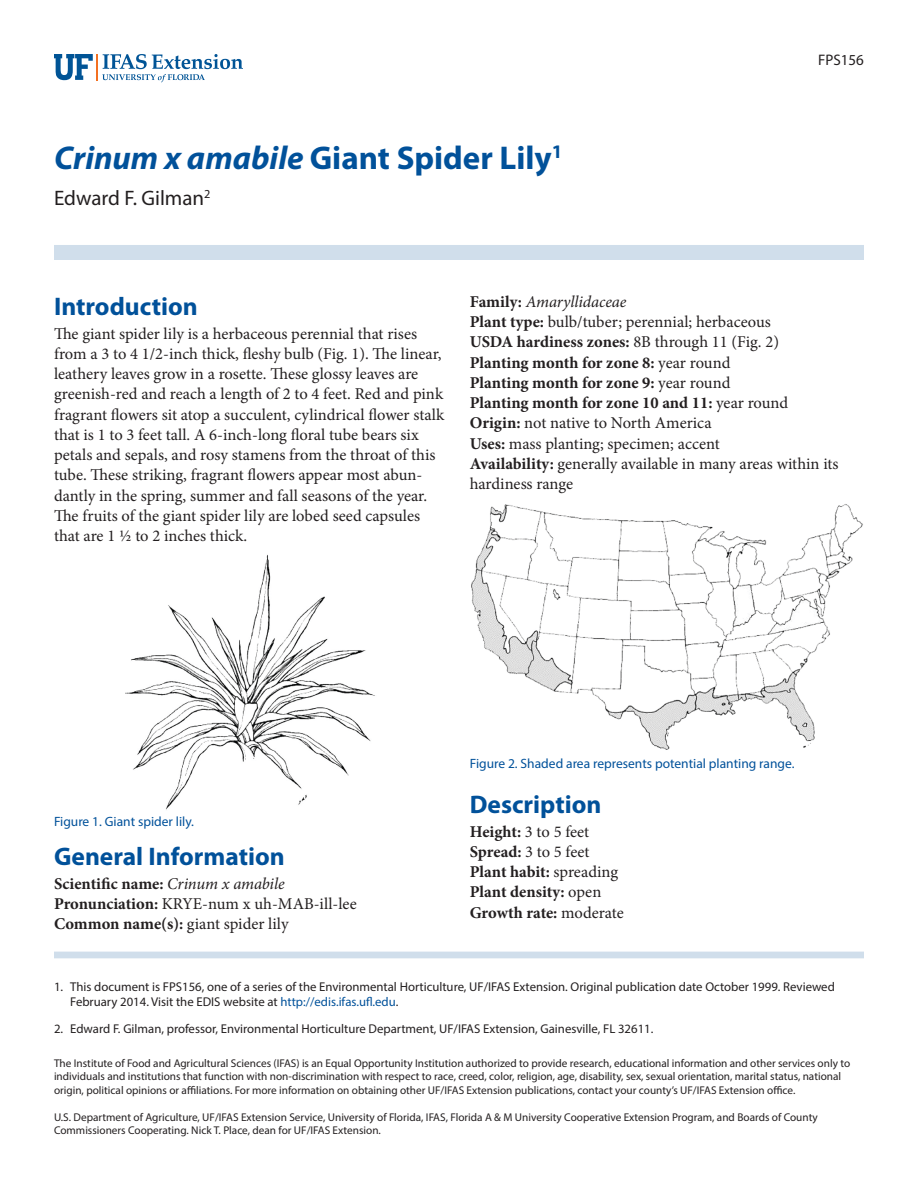
<style>
.page{position:relative;width:918px;height:1188px;background:#fff}
.page>*{position:absolute;margin:0;border:0;box-sizing:border-box;transform-origin:0 0}
.TitleRegular{font:700 33px "Myriad Pro";color:#01519a}
.SectionHeading0{font:700 25.5px "Myriad Pro";color:#01519a}
.Author{font:21px "Myriad Pro";color:#231f20}
.Paragraph{font:16.5px/20.2px "Minion Pro";color:#231f20}
.BlockParagraph{font:700 16.5px "Minion Pro";letter-spacing:-.005em;color:#231f20}
.BlockParagraph-2{font:16.5px "Minion Pro";color:#231f20}
.BlockParagraph-3{font:italic 16.5px "Minion Pro";letter-spacing:-.005em;color:#231f20}
.PubNumber{font:15.3px "Myriad Pro";color:#231f20}
.FigureCaption{font:13.5px "Myriad Pro";color:#01519a}
.t1{font:12.75px/15.3px "Myriad Pro";color:#231f20}
.Disclaimer{font:11.25px/13.5px "Myriad Pro";color:#231f20}
.s1{font-style:italic}
.s2{font-weight:700;font-style:normal}
.s3{font-weight:700}
.s4{font-weight:400}
.s5{font-weight:400;font-style:italic}
.s6{color:#01519a}
</style>
<div class="page">
<svg style="left:54px;top:54px;width:189px;height:28px"></svg>
<div style="left:54px;top:245px;width:810px;height:15px;background:#d0deeb"></div>
<div style="left:54px;top:952px;width:810px;height:6px;background:#d0deeb"></div>
<img style="left:125px;top:554px;width:250px;height:256px">
<img style="left:471px;top:504px;width:392px;height:246px">
<p class="TitleRegular" style="left:54px;top:136px;width:510px"><span class="s1">Crinum x amabile</span> Giant Spider Lily<sup>1</sup></p>
<p class="Author" style="left:54px;top:185px;width:158px">Edward F. Gilman<sup>2</sup></p>
<p class="PubNumber" style="left:818px;top:51px;width:47px">FPS156</p>
<p class="SectionHeading0" style="left:54px;top:290px;width:145px">Introduction</p>
<p class="Paragraph" style="left:54px;top:323px;width:392px">The giant spider lily is a herbaceous perennial that rises from a 3 to 4 1/2-inch thick, fleshy bulb (Fig. 1). The linear, leathery leaves grow in a rosette. These glossy leaves are greenish-red and reach a length of 2 to 4 feet. Red and pink fragrant flowers sit atop a succulent, cylindrical flower stalk that is 1 to 3 feet tall. A 6-inch-long floral tube bears six petals and sepals, and rosy stamens from the throat of this tube. These striking, fragrant flowers appear most abun&shy;dantly in the spring, summer and fall seasons of the year.<br>The fruits of the giant spider lily are lobed seed capsules that are 1 ½ to 2 inches thick.</p>
<p class="BlockParagraph-3" style="left:470px;top:290px;width:158px"><span class="s2">Family:</span> Amaryllidaceae</p>
<p class="BlockParagraph-2" style="left:470px;top:311px;width:302px"><span class="s3">Plant type:</span> bulb/tuber; perennial; herbaceous</p>
<p class="BlockParagraph" style="left:470px;top:331px;width:311px">USDA hardiness zones: <span class="s4">8B through 11 (Fig. 2)</span></p>
<p class="BlockParagraph" style="left:470px;top:351px;width:262px">Planting month for zone 8: <span class="s4">year round</span></p>
<p class="BlockParagraph" style="left:470px;top:371px;width:262px">Planting month for zone 9: <span class="s4">year round</span></p>
<p class="BlockParagraph" style="left:470px;top:391px;width:320px">Planting month for zone 10 and 11: <span class="s4">year round</span></p>
<p class="BlockParagraph-2" style="left:470px;top:412px;width:243px"><span class="s3">Origin:</span> not native to North America</p>
<p class="BlockParagraph-2" style="left:470px;top:432px;width:251px"><span class="s3">Uses:</span> mass planting; specimen; accent</p>
<p class="Paragraph" style="left:470px;top:454px;width:370px"><span class="s3">Availability:</span> generally available in many areas within its hardiness range</p>
<p class="FigureCaption" style="left:54px;top:813px;width:142px">Figure 1. Giant spider lily.</p>
<p class="SectionHeading0" style="left:54px;top:840px;width:232px">General Information</p>
<p class="BlockParagraph" style="left:54px;top:872px;width:232px">Scientific name: <span class="s5">Crinum x amabile</span></p>
<p class="BlockParagraph-2" style="left:54px;top:893px;width:304px"><span class="s3">Pronunciation:</span> KRYE-num x uh-MAB-ill-lee</p>
<p class="BlockParagraph-2" style="left:54px;top:913px;width:236px"><span class="s3">Common name(s):</span> giant spider lily</p>
<p class="FigureCaption" style="left:470px;top:755px;width:326px">Figure 2. Shaded area represents potential planting range.</p>
<p class="SectionHeading0" style="left:470px;top:788px;width:133px">Description</p>
<p class="BlockParagraph-2" style="left:470px;top:820px;width:121px"><span class="s3">Height:</span> 3 to 5 feet</p>
<p class="BlockParagraph-2" style="left:470px;top:841px;width:121px"><span class="s3">Spread:</span> 3 to 5 feet</p>
<p class="BlockParagraph" style="left:470px;top:860px;width:150px">Plant habit: <span class="s4">spreading</span></p>
<p class="BlockParagraph" style="left:470px;top:881px;width:133px">Plant density: <span class="s4">open</span></p>
<p class="BlockParagraph" style="left:470px;top:901px;width:155px">Growth rate: <span class="s4">moderate</span></p>
<p class="t1" style="left:70px;top:979px;width:766px;text-indent:-16px">1. This document is FPS156, one of a series of the Environmental Horticulture, UF/IFAS Extension. Original publication date October 1999. Reviewed<br>February 2014. Visit the EDIS website at <span class="s6">http://edis.ifas.ufl.edu</span>.</p>
<p class="t1" style="left:54px;top:1021px;width:601px">2. Edward F. Gilman, professor, Environmental Horticulture Department, UF/IFAS Extension, Gainesville, FL 32611.</p>
<p class="Disclaimer" style="left:54px;top:1056px;width:798px">The Institute of Food and Agricultural Sciences (IFAS) is an Equal Opportunity Institution authorized to provide research, educational information and other services only to individuals and institutions that function with non-discrimination with respect to race, creed, color, religion, age, disability, sex, sexual orientation, marital status, national origin, political opinions or affiliations. For more information on obtaining other UF/IFAS Extension publications, contact your county’s UF/IFAS Extension office.</p>
<p class="Disclaimer" style="left:54px;top:1110px;width:765px">U.S. Department of Agriculture, UF/IFAS Extension Service, University of Florida, IFAS, Florida A &amp; M University Cooperative Extension Program, and Boards of County<br>Commissioners Cooperating. Nick T. Place, dean for UF/IFAS Extension.</p>
</div>
